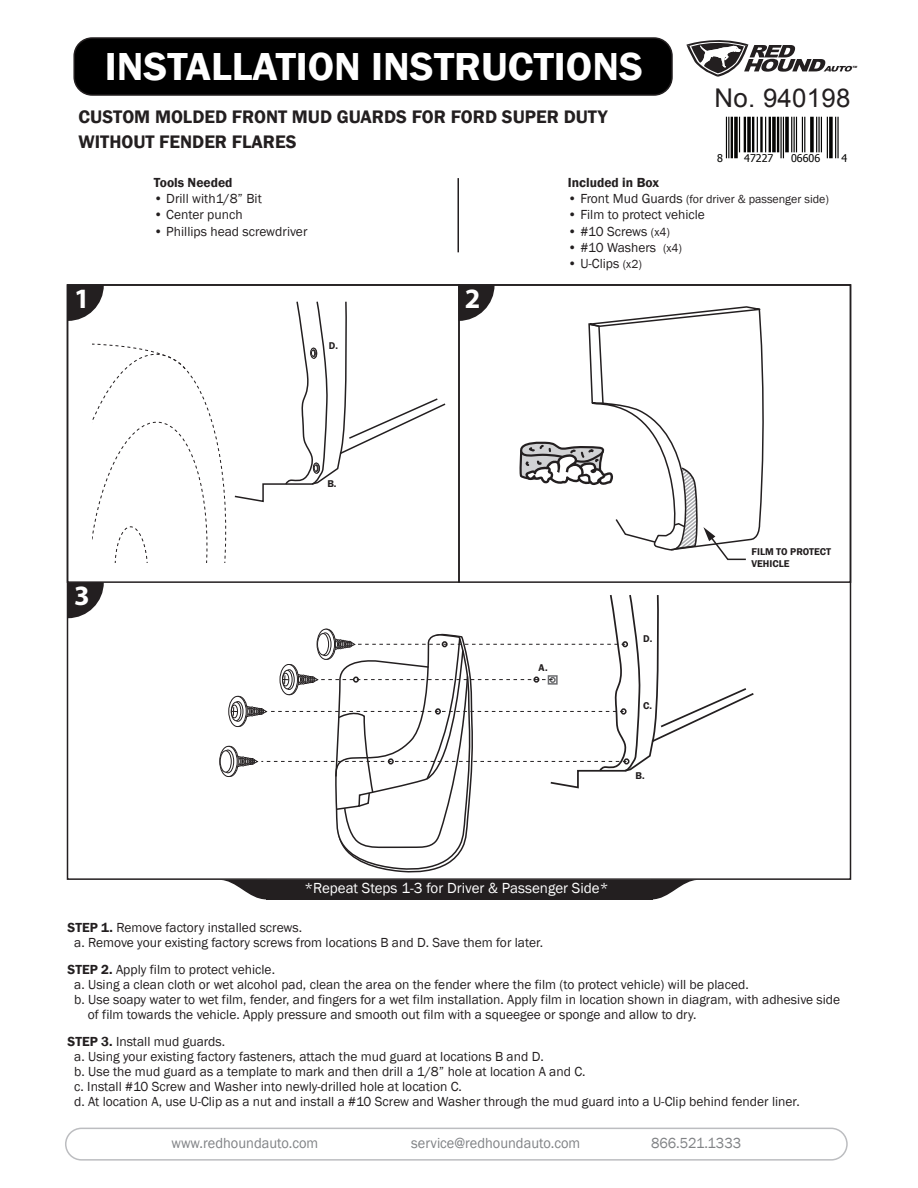
<style>
.page{position:relative;width:918px;height:1188px;background:#fff}
.page>*{position:absolute;margin:0;border:0;box-sizing:border-box;transform-origin:0 0}
.t1{font:600 40.2px "Franklin Gothic";color:#fff}
.t2{font:700 28.05px "Myriad Pro";color:#fff}
.t3{font:25.8px "Arial";letter-spacing:.01em;color:#231f20}
.t4{font:600 18.6px/24.5px "Franklin Gothic";color:#231f20}
.t5{font:15px "Franklin Gothic";color:#808285;scale:.96 1}
.t6{font:15px "Franklin Gothic";color:#fff}
.t7{font:13.5px/15px "Franklin Gothic";color:#231f20}
.t8{font:600 13.5px "Franklin Gothic";color:#231f20}
.t9{font:12px "Franklin Gothic";color:#231f20}
.t10{font:10.65px "Tahoma";color:#050504}
.t11{font:600 10.05px/12.1px "Franklin Gothic";color:#231f20}
.t12{font:italic 900 3px "Arial";color:#231f20}
.s1{font-size:13.5px}
.s2{font-size:12px}
.s3{font-weight:600}
</style>
<div class="page">
<div style="left:228px;top:696px;width:19px;height:31px;border:1px solid #231f20;border-radius:50%"></div>
<div style="left:266px;top:880px;width:386px;height:19px;background:#231f20"></div>
<svg style="left:222px;top:880px;width:44px;height:19px"></svg>
<svg style="left:652px;top:880px;width:44px;height:19px"></svg>
<svg style="left:686px;top:40px;width:166px;height:37px"></svg>
<svg style="left:68px;top:285px;width:37px;height:36px"></svg>
<svg style="left:458px;top:285px;width:38px;height:36px"></svg>
<svg style="left:68px;top:420px;width:144px;height:300px"></svg>
<div style="left:74px;top:38px;width:598px;height:57px;background:#000;border-radius:18px"></div>
<div style="left:73px;top:37px;width:600px;height:59px;border:2px solid #231f20;border-radius:18px"></div>
<hr style="left:457px;top:178px;width:2px;height:74px;background:#231f20">
<div style="left:65px;top:1128px;width:783px;height:33px;border:2px solid #bcbdc0;border-radius:16px"></div>
<svg style="left:519px;top:306px;width:245px;height:255px"></svg>
<svg style="left:234px;top:301px;width:212px;height:202px"></svg>
<svg style="left:220px;top:746px;width:17px;height:31px"></svg>
<div style="left:219px;top:746px;width:19px;height:31px;border:1px solid #231f20;border-radius:50%"></div>
<div style="left:222px;top:750px;width:12px;height:23px;border:1px solid #231f20;border-radius:50%"></div>
<div style="left:220px;top:751px;width:11px;height:21px;background:#fff;border-radius:50%"></div>
<div style="left:220px;top:750px;width:12px;height:23px;border:1px solid #231f20;border-radius:50%"></div>
<svg style="left:231px;top:595px;width:523px;height:278px"></svg>
<div style="left:333px;top:640px;width:5px;height:8px;border:1px solid #231f20;border-radius:50%"></div>
<div style="left:318px;top:629px;width:18px;height:31px;border:1px solid #231f20;border-radius:50%"></div>
<svg style="left:317px;top:629px;width:18px;height:30px"></svg>
<div style="left:317px;top:629px;width:18px;height:31px;border:1px solid #231f20;border-radius:50%"></div>
<div style="left:319px;top:632px;width:12px;height:24px;border:1px solid #231f20;border-radius:50%"></div>
<div style="left:318px;top:634px;width:11px;height:21px;background:#fff;border-radius:50%"></div>
<div style="left:317px;top:633px;width:12px;height:22px;border:1px solid #231f20;border-radius:50%"></div>
<svg style="left:725px;top:117px;width:114px;height:42px"></svg>
<hr style="left:728px;top:117px;width:1px;height:41px;background:#050504">
<hr style="left:726px;top:117px;width:1px;height:41px;background:#050504">
<hr style="left:731px;top:117px;width:2px;height:41px;background:#050504">
<svg style="left:734px;top:117px;width:4px;height:41px"></svg>
<hr style="left:739px;top:117px;width:1px;height:35px;background:#050504">
<hr style="left:744px;top:117px;width:2px;height:35px;background:#050504">
<svg style="left:747px;top:117px;width:4px;height:35px"></svg>
<hr style="left:752px;top:117px;width:2px;height:35px;background:#050504">
<hr style="left:757px;top:117px;width:1px;height:35px;background:#050504">
<hr style="left:760px;top:117px;width:3px;height:35px;background:#050504">
<hr style="left:765px;top:117px;width:1px;height:35px;background:#050504">
<hr style="left:769px;top:117px;width:2px;height:35px;background:#050504">
<svg style="left:772px;top:117px;width:4px;height:35px"></svg>
<hr style="left:777px;top:117px;width:2px;height:35px;background:#050504">
<hr style="left:783px;top:117px;width:1px;height:41px;background:#050504">
<hr style="left:780px;top:117px;width:2px;height:41px;background:#050504">
<svg style="left:785px;top:117px;width:4px;height:35px"></svg>
<hr style="left:804px;top:117px;width:1px;height:35px;background:#050504">
<hr style="left:802px;top:117px;width:1px;height:35px;background:#050504">
<hr style="left:796px;top:117px;width:1px;height:35px;background:#050504">
<hr style="left:794px;top:117px;width:1px;height:35px;background:#050504">
<hr style="left:791px;top:117px;width:1px;height:35px;background:#050504">
<svg style="left:810px;top:117px;width:4px;height:35px"></svg>
<hr style="left:827px;top:117px;width:1px;height:41px;background:#050504">
<hr style="left:821px;top:117px;width:1px;height:35px;background:#050504">
<hr style="left:818px;top:117px;width:2px;height:35px;background:#050504">
<hr style="left:816px;top:117px;width:1px;height:35px;background:#050504">
<svg style="left:829px;top:117px;width:4px;height:41px"></svg>
<hr style="left:837px;top:117px;width:2px;height:41px;background:#050504">
<hr style="left:835px;top:117px;width:1px;height:41px;background:#050504">
<h1 class="t1" style="left:105px;top:42px;width:540px">INSTALLATION INSTRUCTIONS</h1>
<h3 class="t4" style="left:79px;top:105px;width:531px">CUSTOM MOLDED FRONT MUD GUARDS FOR FORD SUPER DUTY<br>WITHOUT FENDER FLARES</h3>
<p class="t12" style="left:852px;top:65px;width:8px">TM</p>
<h3 class="t3" style="left:715px;top:80px;width:137px">No. 940198</h3>
<p class="t10" style="left:717px;top:151px;width:7px">8</p>
<p class="t10" style="left:744px;top:151px;width:31px">47227</p>
<p class="t10" style="left:791px;top:151px;width:31px">06606</p>
<p class="t10" style="left:842px;top:151px;width:7px">4</p>
<p class="t8" style="left:154px;top:174px;width:80px">Tools Needed</p>
<p class="t7" style="left:154px;top:192px;width:109px">• Drill with1/8” Bit</p>
<p class="t7" style="left:154px;top:208px;width:90px">• Center punch</p>
<p class="t7" style="left:154px;top:224px;width:155px">• Phillips head screwdriver</p>
<h2 class="t2" style="left:74px;top:280px;width:17px">1</h2>
<h2 class="t2" style="left:465px;top:280px;width:17px">2</h2>
<p class="t11" style="left:329px;top:339px;width:11px">D.</p>
<h2 class="t2" style="left:74px;top:577px;width:17px">3</h2>
<p class="t11" style="left:327px;top:478px;width:11px">B.</p>
<p class="t8" style="left:568px;top:174px;width:93px">Included in Box</p>
<p class="t9" style="left:568px;top:192px;width:262px"><span class="s1">• Front Mud Guards</span> (for driver &amp; passenger side)</p>
<p class="t7" style="left:568px;top:208px;width:138px">• Film to protect vehicle</p>
<p class="t7" style="left:568px;top:224px;width:104px">• #10 Screws <span class="s2">(x4)</span></p>
<p class="t7" style="left:568px;top:240px;width:116px">• #10 Washers <span class="s2">(x4)</span></p>
<p class="t7" style="left:568px;top:256px;width:75px">• U-Clips <span class="s2">(x2)</span></p>
<p class="t11" style="left:539px;top:662px;width:10px">A.</p>
<p class="t11" style="left:643px;top:633px;width:11px">D.</p>
<p class="t11" style="left:643px;top:700px;width:10px">C.</p>
<p class="t11" style="left:636px;top:770px;width:11px">B.</p>
<p class="t11" style="left:751px;top:545px;width:81px">FILM TO PROTECT<br>VEHICLE</p>
<p class="t6" style="left:304px;top:879px;width:306px">*Repeat Steps 1-3 for Driver &amp; Passenger Side*</p>
<p class="t7" style="left:74px;top:920px;width:470px;text-indent:-7px"><span class="s3">STEP 1.</span> Remove factory installed screws.<br>a. Remove your existing factory screws from locations B and D. Save them for later.</p>
<p class="t7" style="left:68px;top:962px;width:209px"><span class="s3">STEP 2.</span> Apply film to protect vehicle.</p>
<p class="t7" style="left:74px;top:977px;width:676px">a. Using a clean cloth or wet alcohol pad, clean the area on the fender where the film (to protect vehicle) will be placed.</p>
<p class="t7" style="left:74px;top:992px;width:768px">b. Use soapy water to wet film, fender, and fingers for a wet film installation. Apply film in location shown in diagram, with adhesive side</p>
<p class="t7" style="left:88px;top:1007px;width:610px">of film towards the vehicle. Apply pressure and smooth out film with a squeegee or sponge and allow to dry.</p>
<p class="t7" style="left:74px;top:1034px;width:727px;text-indent:-7px"><span class="s3">STEP 3.</span> Install mud guards.<br>a. Using your existing factory fasteners, attach the mud guard at locations B and D.<br>b. Use the mud guard as a template to mark and then drill a 1/8” hole at location A and C.<br>c. Install #10 Screw and Washer into newly-drilled hole at location C.<br>d. At location A, use U-Clip as a nut and install a #10 Screw and Washer through the mud guard into a U-Clip behind fender liner.</p>
<p class="t5" style="left:172px;top:1134px;width:154px">www.redhoundauto.com</p>
<p class="t5" style="left:411px;top:1134px;width:178px">service@redhoundauto.com</p>
<p class="t5" style="left:651px;top:1134px;width:95px">866.521.1333</p>
</div>
